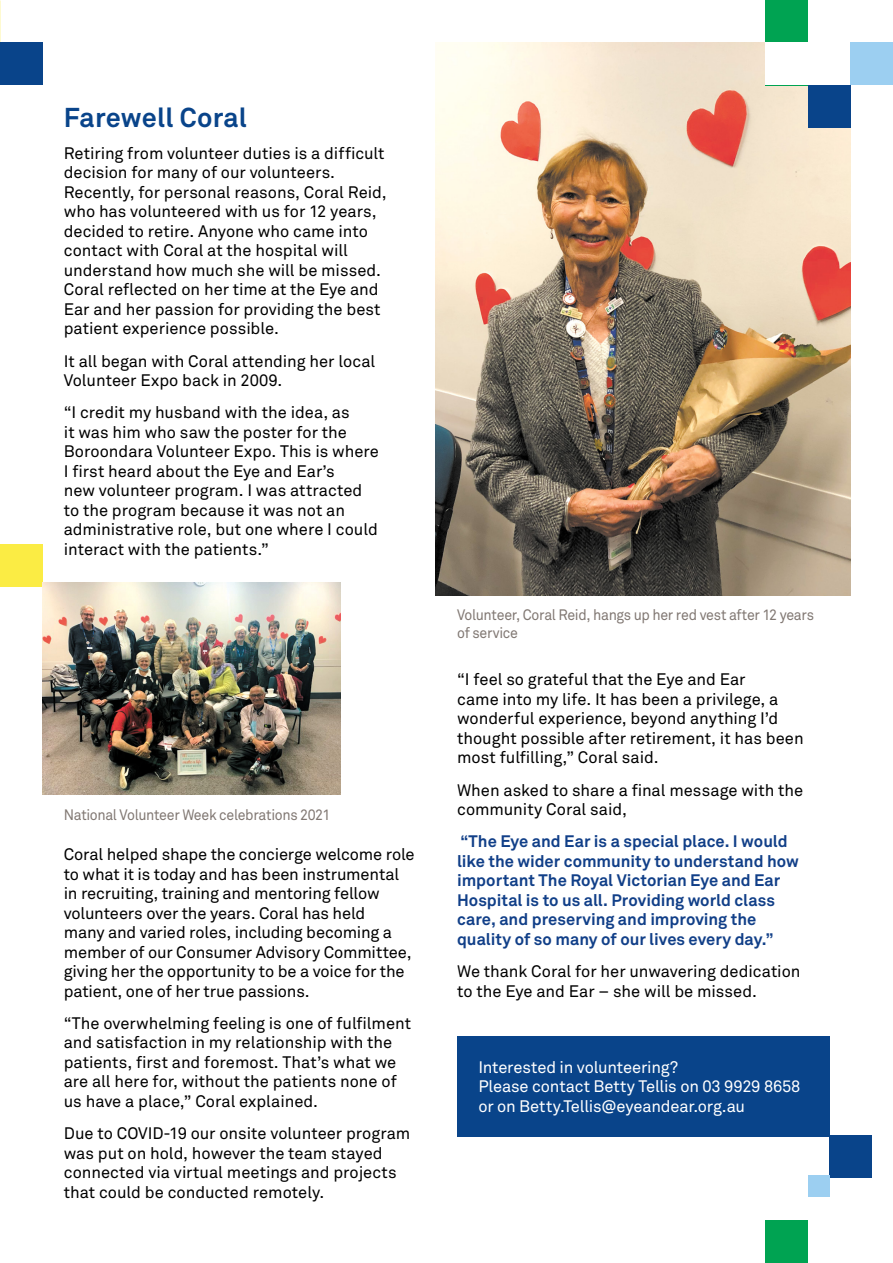
<style>
.page{position:relative;width:893px;height:1263px;background:#fff}
.page>*{position:absolute;margin:0;border:0;box-sizing:border-box;transform-origin:0 0}
.A_Heading_16_18{font:700 27px "Akkurat";letter-spacing:.01em;color:#09448a}
.Body_10_5_12_5{font:16.5px/19.5px "Akkurat";letter-spacing:-.005em;color:#000}
.Subheading_10_5_12_5{font:700 16.5px/19.5px "Akkurat";color:#113f88}
.Body_10_5_12_5-2{font:16.5px/19.5px "Akkurat";letter-spacing:-.01em;color:#fff}
.t1{font:15px/18px "Akkurat";letter-spacing:-.025em;color:#817873;scale:.94 1}
</style>
<div class="page">
<div style="left:0;top:43px;width:43px;height:42px;background:#09448a"></div>
<div style="left:0;top:544px;width:43px;height:43px;background:#fbec44"></div>
<img style="left:436px;top:43px;width:414px;height:552px">
<img style="left:43px;top:583px;width:297px;height:211px">
<div style="left:765px;top:1220px;width:43px;height:43px;background:#00a352"></div>
<div style="left:765px;top:0;width:43px;height:85px;background:#00a352"></div>
<div style="left:808px;top:85px;width:42px;height:43px;background:#09448a"></div>
<div style="left:765px;top:43px;width:128px;height:42px;background:#fff"></div>
<div style="left:829px;top:1135px;width:43px;height:43px;background:#09448a"></div>
<div style="left:808px;top:1175px;width:21px;height:22px;background:#9ccff1"></div>
<div style="left:457px;top:1036px;width:372px;height:101px;background:#09448a"></div>
<div style="left:850px;top:43px;width:43px;height:42px;background:#9ccff1"></div>
<p class="A_Heading_16_18" style="left:64px;top:100px;width:185px">Farewell Coral</p>
<p class="Body_10_5_12_5" style="left:64px;top:143px;width:324px">Retiring from volunteer duties is a difficult decision for many of our volunteers.<br>Recently, for personal reasons, Coral Reid, who has volunteered with us for 12 years, decided to retire. Anyone who came into contact with Coral at the hospital will understand how much she will be missed.<br>Coral reflected on her time at the Eye and Ear and her passion for providing the best patient experience possible.</p>
<p class="Body_10_5_12_5" style="left:64px;top:351px;width:313px">It all began with Coral attending her local<br>Volunteer Expo back in 2009.</p>
<p class="Body_10_5_12_5" style="left:64px;top:402px;width:317px">“I credit my husband with the idea, as<br>it was him who saw the poster for the Boroondara Volunteer Expo. This is where I first heard about the Eye and Ear’s<br>new volunteer program. I was attracted to the program because it was not an administrative role, but one where I could interact with the patients.”</p>
<p class="t1" style="left:64px;top:805px;width:285px">National Volunteer Week celebrations 2021</p>
<p class="Body_10_5_12_5" style="left:64px;top:844px;width:352px">Coral helped shape the concierge welcome role to what it is today and has been instrumental in recruiting, training and mentoring fellow volunteers over the years. Coral has held<br>many and varied roles, including becoming a member of our Consumer Advisory Committee, giving her the opportunity to be a voice for the patient, one of her true passions.</p>
<p class="Body_10_5_12_5" style="left:64px;top:1013px;width:349px">“The overwhelming feeling is one of fulfilment and satisfaction in my relationship with the patients, first and foremost. That’s what we are all here for, without the patients none of us have a place,” Coral explained.</p>
<p class="Body_10_5_12_5" style="left:64px;top:1123px;width:348px">Due to COVID-19 our onsite volunteer program was put on hold, however the team stayed connected via virtual meetings and projects that could be conducted remotely.</p>
<p class="t1" style="left:457px;top:606px;width:381px">Volunteer, Coral Reid, hangs up her red vest after 12 years of service</p>
<p class="Body_10_5_12_5" style="left:457px;top:669px;width:348px">“I feel so grateful that the Eye and Ear<br>came into my life. It has been a privilege, a wonderful experience, beyond anything I’d thought possible after retirement, it has been most fulfilling,” Coral said.</p>
<p class="Body_10_5_12_5" style="left:457px;top:780px;width:348px">When asked to share a final message with the community Coral said,</p>
<p class="Subheading_10_5_12_5" style="left:457px;top:831px;width:343px">“The Eye and Ear is a special place. I would like the wider community to understand how important The Royal Victorian Eye and Ear Hospital is to us all. Providing world class care, and preserving and improving the quality of so many of our lives every day.”</p>
<p class="Body_10_5_12_5" style="left:457px;top:961px;width:345px">We thank Coral for her unwavering dedication to the Eye and Ear – she will be missed.</p>
<p class="Body_10_5_12_5-2" style="left:478px;top:1057px;width:324px">Interested in volunteering?<br>Please contact Betty Tellis on 03 9929 8658 or on Betty.Tellis@eyeandear.org.au</p>
</div>
